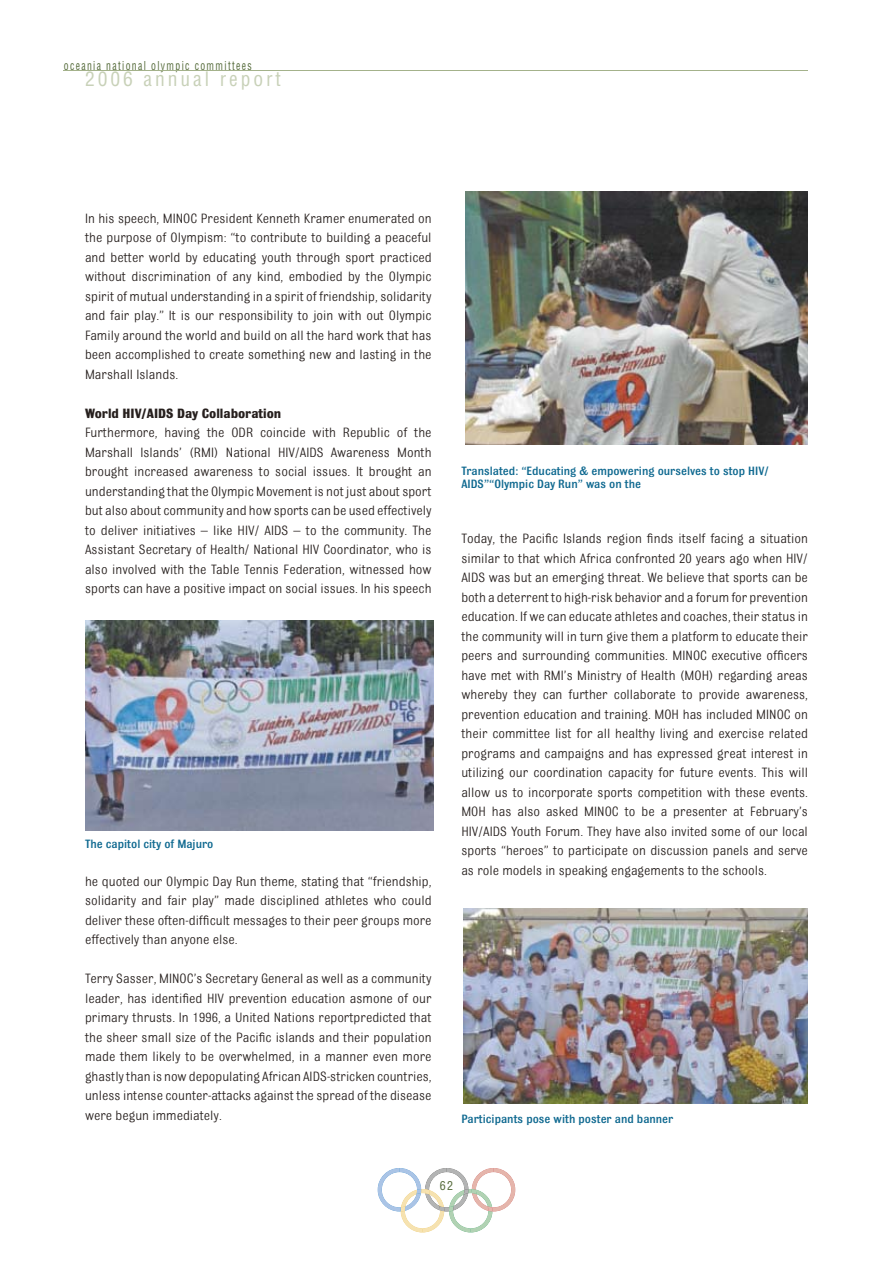
<style>
.page{position:relative;width:893px;height:1263px;background:#fff}
.page>*{position:absolute;margin:0;border:0;box-sizing:border-box;transform-origin:0 0}
.t1{font:condensed 19.5px "Helvetica";letter-spacing:.15em;color:#c8d1b8}
.t2{font:14.25px/19.5px "Bulldog";color:#261f1d;text-align:justify}
.t3{font:700 14.25px "Bulldog";color:#261f1d}
.t4{font:500 12.75px/13.5px "Bulldog";color:#0f6990}
.t5{font:condensed 12px "Helvetica";letter-spacing:.14em;color:#546a39;scale:.81 1}
.t6{font:condensed 12px "Helvetica";letter-spacing:.14em;color:#546a39}
</style>
<div class="page">
<img style="left:85px;top:620px;width:349px;height:210px">
<img style="left:465px;top:191px;width:343px;height:253px">
<img style="left:463px;top:908px;width:345px;height:195px">
<svg style="left:378px;top:1168px;width:137px;height:64px"></svg>
<hr style="left:64px;top:70px;width:744px;height:1px;background:#a4b28b">
<p class="t5" style="left:64px;top:59px;width:234px">oceania national olympic committees</p>
<h1 class="t1" style="left:85px;top:67px;width:197px">2006 annual report</h1>
<p class="t2" style="left:85px;top:208px;width:348px">In his speech, MINOC President Kenneth Kramer enumerated on the purpose of Olympism: “to contribute to building a peaceful and better world by educating youth through sport practiced without discrimination of any kind, embodied by the Olympic spirit of mutual understanding in a spirit of friendship, solidarity and fair play.” It is our responsibility to join with out Olympic Family around the world and build on all the hard work that has been accomplished to create something new and lasting in the Marshall Islands.</p>
<p class="t3" style="left:85px;top:406px;width:198px">World HIV/AIDS Day Collaboration</p>
<p class="t2" style="left:85px;top:423px;width:348px">Furthermore, having the ODR coincide with Republic of the Marshall Islands’ (RMI) National HIV/AIDS Awareness Month brought increased awareness to social issues. It brought an understanding that the Olympic Movement is not just about sport but also about community and how sports can be used effectively to deliver initiatives – like HIV/ AIDS – to the community. The Assistant Secretary of Health/ National HIV Coordinator, who is also involved with the Table Tennis Federation, witnessed how sports can have a positive impact on social issues. In his speech</p>
<p class="t4" style="left:85px;top:837px;width:130px">The capitol city of Majuro</p>
<p class="t2" style="left:85px;top:871px;width:348px">he quoted our Olympic Day Run theme, stating that “friendship, solidarity and fair play” made disciplined athletes who could deliver these often-difficult messages to their peer groups more effectively than anyone else.</p>
<p class="t2" style="left:85px;top:969px;width:348px">Terry Sasser, MINOC’s Secretary General as well as a community leader, has identified HIV prevention education asmone of our primary thrusts. In 1996, a United Nations reportpredicted that the sheer small size of the Pacific islands and their population made them likely to be overwhelmed, in a manner even more ghastly than is now depopulating African AIDS-stricken countries, unless intense counter-attacks against the spread of the disease were begun immediately.</p>
<p class="t4" style="left:461px;top:464px;width:309px">Translated: “Educating &amp; empowering ourselves to stop HIV/<br>AIDS”“Olympic Day Run” was on the</p>
<p class="t2" style="left:461px;top:529px;width:348px">Today, the Pacific Islands region finds itself facing a situation similar to that which Africa confronted 20 years ago when HIV/ AIDS was but an emerging threat. We believe that sports can be both a deterrent to high-risk behavior and a forum for prevention education. If we can educate athletes and coaches, their status in the community will in turn give them a platform to educate their peers and surrounding communities. MINOC executive officers have met with RMI’s Ministry of Health (MOH) regarding areas whereby they can further collaborate to provide awareness, prevention education and training. MOH has included MINOC on their committee list for all healthy living and exercise related programs and campaigns and has expressed great interest in utilizing our coordination capacity for future events. This will allow us to incorporate sports competition with these events.<br>MOH has also asked MINOC to be a presenter at February’s HIV/AIDS Youth Forum. They have also invited some of our local sports “heroes” to participate on discussion panels and serve as role models in speaking engagements to the schools.</p>
<p class="t4" style="left:461px;top:1112px;width:214px">Participants pose with poster and banner</p>
<p class="t6" style="left:440px;top:1178px;width:15px">62</p>
</div>
